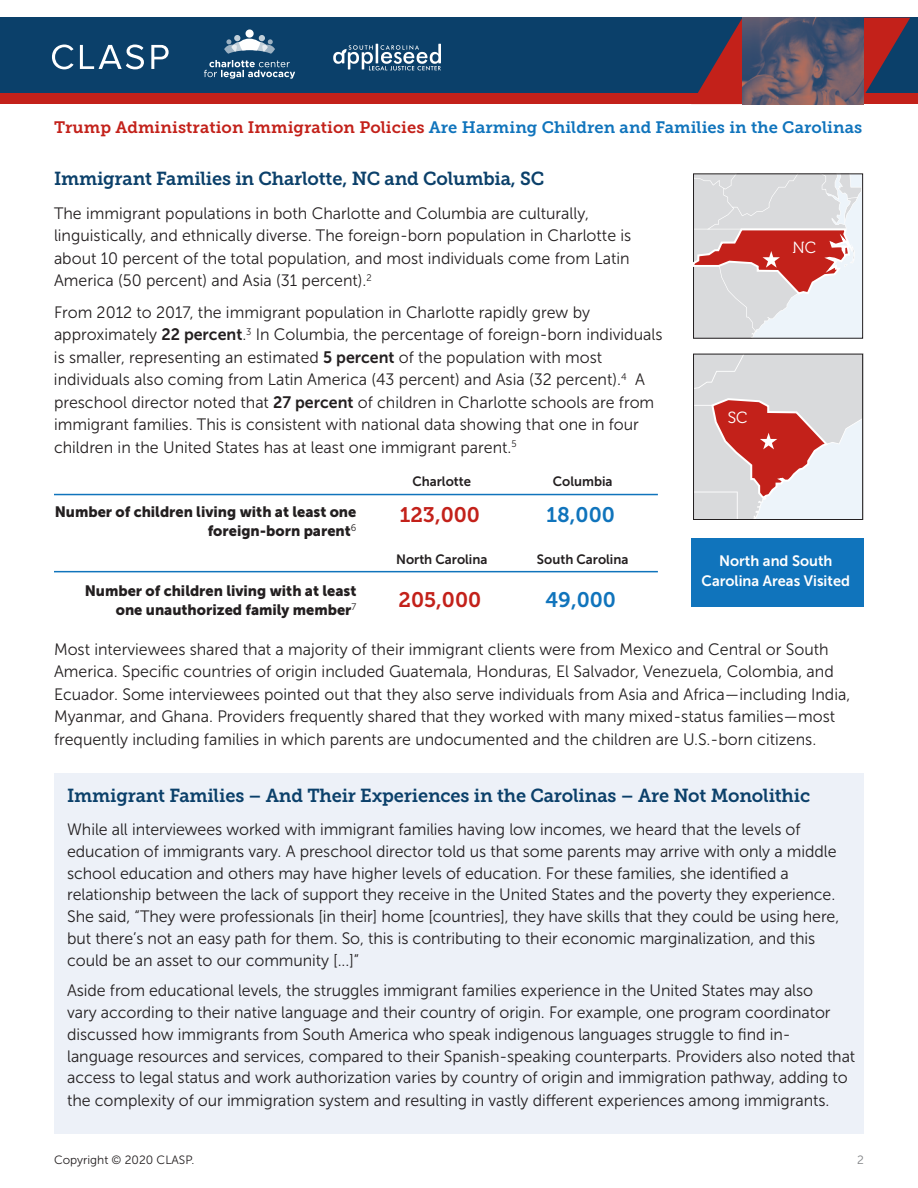
<style>
.page{position:relative;width:918px;height:1188px;background:#fff}
.page>*{position:absolute;margin:0;border:0;box-sizing:border-box;transform-origin:0 0}
.t1{font:21px "Museo Slab 700";color:#c3211a}
.t2{font:21px "Museo Slab 700";color:#1074bc}
.t3{font:18.75px "Museo Slab 700";letter-spacing:-.01em;color:#0b406a}
.t4{font:16.5px/22.5px "Museo Sans 300";letter-spacing:-.005em;color:#231f20}
.t5{font:16.5px "Museo Slab 700";letter-spacing:.005em;color:#1074bc}
.t6{font:16.2px "Museo 300";color:#fff}
.t7{font:15px/19.5px "Museo Sans 900";color:#231f20;text-align:right}
.t8{font:15px/19.5px "Museo Sans 700";color:#fff;text-align:center}
.t9{font:13.5px "Museo Sans 700";color:#231f20}
.t10{font:12px "Museo Sans 300";color:#231f20}
.t11{font:12px "Museo Sans 300";color:#808285}
.s1{color:#c3211a}
.s2{font-family:"Museo Sans 700"}
</style>
<div class="page">
<div style="left:0;top:18px;width:918px;height:86px;background:#0b406a"></div>
<div style="left:864px;top:94px;width:54px;height:10px;background:#c3211a"></div>
<div style="left:0;top:94px;width:767px;height:10px;background:#c3211a"></div>
<svg style="left:52px;top:45px;width:22px;height:24px"></svg>
<svg style="left:80px;top:45px;width:64px;height:24px"></svg>
<svg style="left:151px;top:45px;width:18px;height:24px"></svg>
<svg style="left:691px;top:18px;width:219px;height:76px"></svg>
<img style="left:742px;top:18px;width:122px;height:86px">
<svg style="left:204px;top:60px;width:91px;height:19px"></svg>
<svg style="left:224px;top:29px;width:51px;height:25px"></svg>
<svg style="left:333px;top:44px;width:108px;height:27px"></svg>
<svg style="left:693px;top:174px;width:169px;height:164px;background:#dabfc0"></svg>
<svg style="left:694px;top:353px;width:169px;height:166px;background:#d8b9ba"></svg>
<div style="left:691px;top:538px;width:173px;height:69px;background:#1074bc"></div>
<hr style="left:54px;top:494px;width:604px;height:1px;background:#1074bc">
<hr style="left:54px;top:571px;width:604px;height:1px;background:#1074bc">
<div style="left:54px;top:773px;width:810px;height:361px;background:#edf1f8"></div>
<p class="t5" style="left:54px;top:118px;width:810px"><span class="s1">Trump Administration Immigration Policies</span> Are Harming Children and Families in the Carolinas</p>
<p class="t3" style="left:54px;top:168px;width:492px">Immigrant Families in Charlotte, NC and Columbia, SC</p>
<p class="t4" style="left:54px;top:202px;width:579px">The immigrant populations in both Charlotte and Columbia are culturally, linguistically, and ethnically diverse. The foreign-born population in Charlotte is about 10 percent of the total population, and most individuals come from Latin America (50 percent) and Asia (31 percent).<sup>2</sup></p>
<p class="t4" style="left:54px;top:301px;width:610px">From 2012 to 2017, the immigrant population in Charlotte rapidly grew by approximately <span class="s2">22 percent</span>.<sup>3</sup> In Columbia, the percentage of foreign-born individuals is smaller, representing an estimated <span class="s2">5 percent</span> of the population with most individuals also coming from Latin America (43 percent) and Asia (32 percent).<sup>4</sup> A preschool director noted that <span class="s2">27 percent</span> of children in Charlotte schools are from immigrant families. This is consistent with national data showing that one in four children in the United States has at least one immigrant parent.<sup>5</sup></p>
<p class="t6" style="left:792px;top:238px;width:25px">NC</p>
<p class="t6" style="left:728px;top:409px;width:21px">SC</p>
<p class="t7" style="left:55px;top:502px;width:303px">Number of children living with at least one foreign-born parent<sup>6</sup></p>
<p class="t7" style="left:85px;top:581px;width:273px">Number of children living with at least one unauthorized family member<sup>7</sup></p>
<p class="t9" style="left:412px;top:474px;width:60px">Charlotte</p>
<p class="t1" style="left:400px;top:502px;width:82px">123,000</p>
<p class="t9" style="left:396px;top:551px;width:93px">North Carolina</p>
<p class="t1" style="left:399px;top:588px;width:84px">205,000</p>
<p class="t9" style="left:553px;top:474px;width:61px">Columbia</p>
<p class="t2" style="left:547px;top:502px;width:70px">18,000</p>
<p class="t9" style="left:537px;top:551px;width:93px">South Carolina</p>
<p class="t2" style="left:545px;top:588px;width:72px">49,000</p>
<p class="t8" style="left:702px;top:551px;width:150px">North and South<br>Carolina Areas Visited</p>
<p class="t4" style="left:54px;top:638px;width:798px">Most interviewees shared that a majority of their immigrant clients were from Mexico and Central or South America. Specific countries of origin included Guatemala, Honduras, El Salvador, Venezuela, Colombia, and Ecuador. Some interviewees pointed out that they also serve individuals from Asia and Africa—including India, Myanmar, and Ghana. Providers frequently shared that they worked with many mixed-status families—most frequently including families in which parents are undocumented and the children are U.S.-born citizens.</p>
<p class="t3" style="left:67px;top:785px;width:744px">Immigrant Families – And Their Experiences in the Carolinas – Are Not Monolithic</p>
<p class="t4" style="left:67px;top:819px;width:774px;line-height:21.8px">While all interviewees worked with immigrant families having low incomes, we heard that the levels of education of immigrants vary. A preschool director told us that some parents may arrive with only a middle school education and others may have higher levels of education. For these families, she identified a relationship between the lack of support they receive in the United States and the poverty they experience.<br>She said, “They were professionals [in their] home [countries], they have skills that they could be using here, but there’s not an easy path for them. So, this is contributing to their economic marginalization, and this could be an asset to our community [...]”</p>
<p class="t4" style="left:67px;top:980px;width:790px;line-height:21.9px">Aside from educational levels, the struggles immigrant families experience in the United States may also<br>vary according to their native language and their country of origin. For example, one program coordinator discussed how immigrants from South America who speak indigenous languages struggle to find in&shy;language resources and services, compared to their Spanish-speaking counterparts. Providers also noted that access to legal status and work authorization varies by country of origin and immigration pathway, adding to the complexity of our immigration system and resulting in vastly different experiences among immigrants.</p>
<p class="t10" style="left:54px;top:1153px;width:142px">Copyright © 2020 CLASP.</p>
<p class="t11" style="left:857px;top:1154px;width:8px">2</p>
</div>
